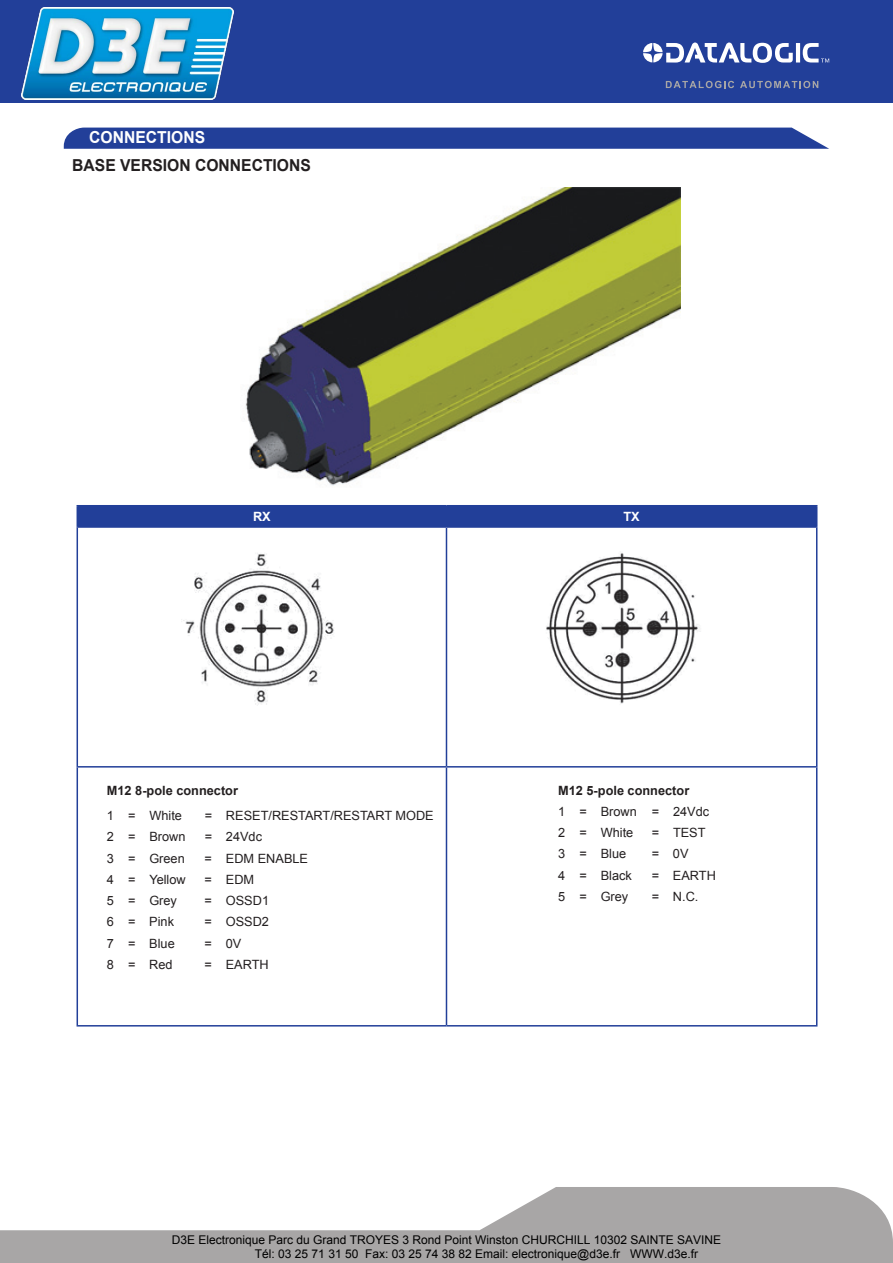
<style>
.page{position:relative;width:893px;height:1263px;background:#fff}
.page>*{position:absolute;margin:0;border:0;box-sizing:border-box;transform-origin:0 0}
.t1{font:700 16.5px "Arial";color:#231f20;scale:.95 1}
.t2{font:700 16.5px "Arial";color:#fff;scale:.95 1}
.t3{font:12.75px/21.3px "Arial";color:#231f20}
.t4{font:700 12.75px "Arial";color:#231f20}
.t5{font:700 12.75px "Arial";color:#fff}
.t6{font:12px/14.4px "Arial";color:#000}
</style>
<div class="page">
<div style="left:0;top:0;width:893px;height:102px;background:#223f99"></div>
<svg style="left:0;top:1187px;width:893px;height:76px;fill:#a8a6a6"></svg>
<svg style="left:643px;top:43px;width:186px;height:20px"></svg>
<svg style="left:666px;top:81px;width:68px;height:7px"></svg>
<svg style="left:740px;top:81px;width:78px;height:7px"></svg>
<svg style="left:64px;top:128px;width:765px;height:21px;background:#2a469c"></svg>
<hr style="left:77px;top:505px;width:369px;height:1px;background:#223f99">
<hr style="left:446px;top:505px;width:371px;height:1px;background:#223f99">
<div style="left:77px;top:506px;width:740px;height:20px;background:#223f99"></div>
<hr style="left:77px;top:526px;width:369px;height:2px;background:#223f99">
<hr style="left:77px;top:528px;width:1px;height:238px;background:#223f99">
<hr style="left:446px;top:526px;width:371px;height:2px;background:#223f99">
<hr style="left:446px;top:528px;width:1px;height:238px;background:#223f99">
<hr style="left:816px;top:528px;width:1px;height:238px;background:#223f99">
<hr style="left:77px;top:766px;width:369px;height:1px;background:#223f99">
<hr style="left:77px;top:767px;width:1px;height:258px;background:#223f99">
<hr style="left:446px;top:766px;width:371px;height:1px;background:#223f99">
<hr style="left:446px;top:767px;width:1px;height:258px;background:#223f99">
<hr style="left:816px;top:767px;width:1px;height:258px;background:#223f99">
<hr style="left:77px;top:1025px;width:369px;height:1px;background:#223f99">
<hr style="left:446px;top:1025px;width:371px;height:1px;background:#223f99">
<img style="left:181px;top:553px;width:153px;height:153px">
<img style="left:546px;top:553px;width:155px;height:151px">
<img style="left:245px;top:188px;width:435px;height:298px">
<img style="left:21px;top:8px;width:213px;height:92px">
<p class="t2" style="left:89px;top:126px;width:123px">CONNECTIONS</p>
<p class="t1" style="left:72px;top:155px;width:253px">BASE VERSION CONNECTIONS</p>
<p class="t5" style="left:253px;top:508px;width:19px">RX</p>
<p class="t5" style="left:623px;top:508px;width:18px">TX</p>
<p class="t4" style="left:107px;top:782px;width:133px">M12 8-pole connector</p>
<p class="t3" style="left:107px;top:805px;width:77px">1 = White</p>
<p class="t3" style="left:205px;top:805px;width:231px">= RESET/RESTART/RESTART MODE</p>
<p class="t3" style="left:107px;top:826px;width:80px">2 = Brown</p>
<p class="t3" style="left:205px;top:826px;width:59px">= 24Vdc</p>
<p class="t3" style="left:107px;top:848px;width:79px">3 = Green</p>
<p class="t3" style="left:205px;top:848px;width:105px">= EDM ENABLE</p>
<p class="t3" style="left:107px;top:869px;width:80px">4 = Yellow</p>
<p class="t3" style="left:205px;top:869px;width:51px">= EDM</p>
<p class="t3" style="left:107px;top:890px;width:72px">5 = Grey</p>
<p class="t3" style="left:205px;top:890px;width:66px">= OSSD1</p>
<p class="t3" style="left:107px;top:911px;width:69px">6 = Pink</p>
<p class="t3" style="left:205px;top:911px;width:66px">= OSSD2</p>
<p class="t3" style="left:107px;top:933px;width:70px">7 = Blue</p>
<p class="t3" style="left:205px;top:933px;width:38px">= 0V</p>
<p class="t3" style="left:107px;top:954px;width:67px">8 = Red</p>
<p class="t3" style="left:205px;top:954px;width:66px">= EARTH</p>
<p class="t4" style="left:558px;top:782px;width:133px">M12 5-pole connector</p>
<p class="t3" style="left:558px;top:801px;width:152px">1 = Brown = 24Vdc<br>2 = White</p>
<p class="t3" style="left:652px;top:822px;width:55px">= TEST</p>
<p class="t3" style="left:558px;top:843px;width:70px">3 = Blue</p>
<p class="t3" style="left:652px;top:843px;width:38px">= 0V</p>
<p class="t3" style="left:558px;top:865px;width:75px">4 = Black</p>
<p class="t3" style="left:652px;top:865px;width:66px">= EARTH</p>
<p class="t3" style="left:558px;top:886px;width:72px">5 = Grey</p>
<p class="t3" style="left:652px;top:886px;width:48px">= N.C.</p>
<p class="t6" style="left:255px;top:1232px;width:468px;text-indent:-83px">D3E Electronique Parc du Grand TROYES 3 Rond Point Winston CHURCHILL 10302 SAINTE SAVINE<br>Tél: 03 25 71 31 50 Fax: 03 25 74 38 82 Email: electronique@d3e.fr WWW.d3e.fr</p>
</div>
